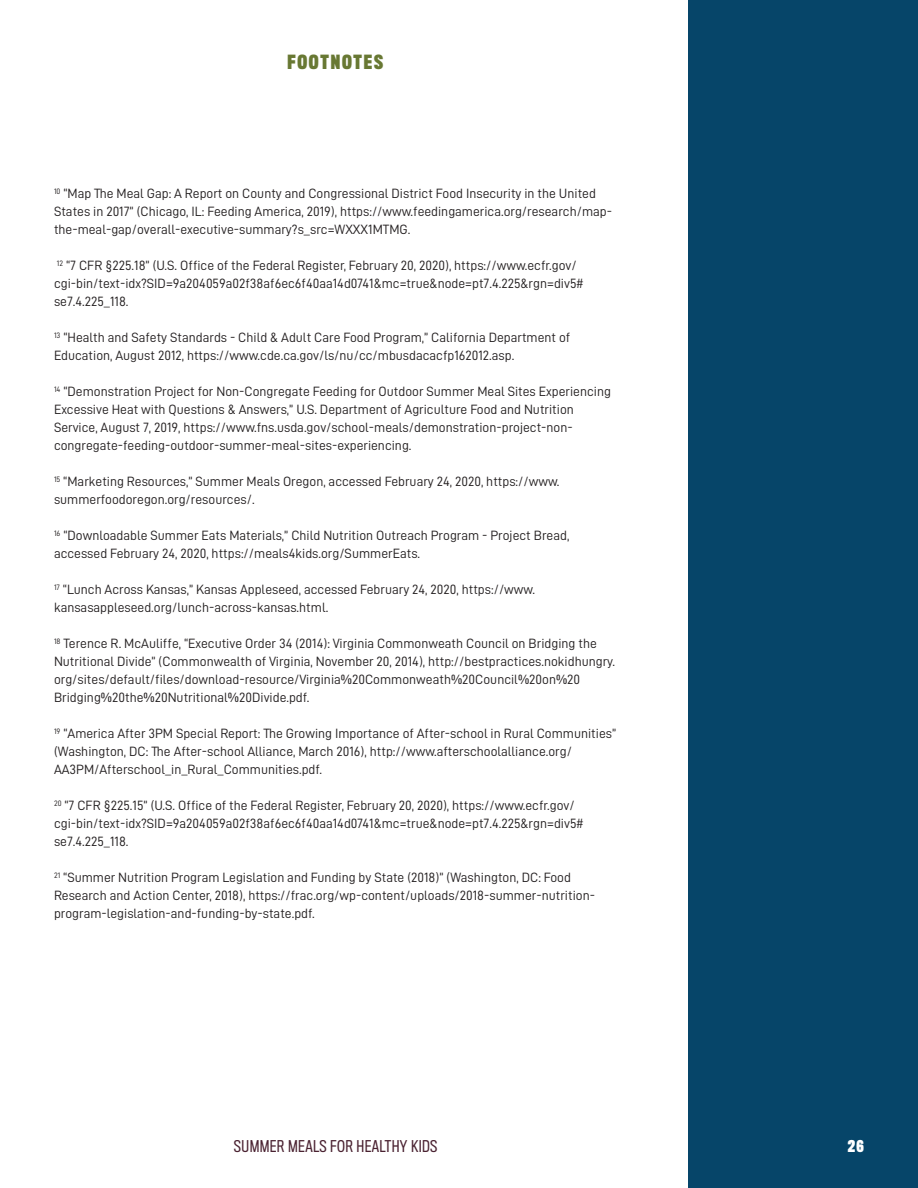
<style>
.page{position:relative;width:918px;height:1188px;background:#fff}
.page>*{position:absolute;margin:0;border:0;box-sizing:border-box;transform-origin:0 0}
.t1{font:700 18px "Titling Gothic FB Comp";letter-spacing:.1em;color:#687833}
.t2{font:15px "Titling Gothic FB Cond";letter-spacing:.025em;color:#4a2231}
.t3{font:700 15px "Titling Gothic FB Comp";color:#fff}
.t4{font:13.5px/18px "D DIN";color:#231f20}
</style>
<div class="page">
<div style="left:688px;top:0;width:230px;height:1188px;background:#064569"></div>
<h1 class="t1" style="left:287px;top:51px;width:87px">FOOTNOTES</h1>
<p class="t4" style="left:54px;top:184px;width:560px"><sup>10</sup> “Map The Meal Gap: A Report on County and Congressional District Food Insecurity in the United<br>States in 2017” (Chicago, IL: Feeding America, 2019), https://www.feedingamerica.org/research/map&shy;the-meal-gap/overall-executive-summary?s_src=WXXX1MTMG.</p>
<p class="t4" style="left:54px;top:256px;width:531px"><sup>12</sup> “7 CFR §225.18” (U.S. Office of the Federal Register, February 20, 2020), https://www.ecfr.gov/ cgi-bin/text-idx?SID=9a204059a02f38af6ec6f40aa14d0741&amp;mc=true&amp;node=pt7.4.225&amp;rgn=div5# se7.4.225_118.</p>
<p class="t4" style="left:54px;top:328px;width:518px"><sup>13</sup> “Health and Safety Standards - Child &amp; Adult Care Food Program,” California Department of<br>Education, August 2012, https://www.cde.ca.gov/ls/nu/cc/mbusdacacfp162012.asp.</p>
<p class="t4" style="left:54px;top:382px;width:559px"><sup>14</sup> “Demonstration Project for Non-Congregate Feeding for Outdoor Summer Meal Sites Experiencing Excessive Heat with Questions &amp; Answers,” U.S. Department of Agriculture Food and Nutrition Service, August 7, 2019, https://www.fns.usda.gov/school-meals/demonstration-project-non&shy;congregate-feeding-outdoor-summer-meal-sites-experiencing.</p>
<p class="t4" style="left:54px;top:472px;width:507px"><sup>15</sup> “Marketing Resources,” Summer Meals Oregon, accessed February 24, 2020, https://www. summerfoodoregon.org/resources/.</p>
<p class="t4" style="left:54px;top:526px;width:517px"><sup>16</sup> “Downloadable Summer Eats Materials,” Child Nutrition Outreach Program - Project Bread, accessed February 24, 2020, https://meals4kids.org/SummerEats.</p>
<p class="t4" style="left:54px;top:580px;width:483px"><sup>17</sup> “Lunch Across Kansas,” Kansas Appleseed, accessed February 24, 2020, https://www. kansasappleseed.org/lunch-across-kansas.html.</p>
<p class="t4" style="left:54px;top:634px;width:562px"><sup>18</sup> Terence R. McAuliffe, “Executive Order 34 (2014): Virginia Commonweath Council on Bridging the Nutritional Divide” (Commonwealth of Virginia, November 20, 2014), http://bestpractices.nokidhungry. org/sites/default/files/download-resource/Virginia%20Commonweath%20Council%20on%20<br>Bridging%20the%20Nutritional%20Divide.pdf.</p>
<p class="t4" style="left:54px;top:724px;width:564px"><sup>19</sup> “America After 3PM Special Report: The Growing Importance of After-school in Rural Communities” (Washington, DC: The After-school Alliance, March 2016), http://www.afterschoolalliance.org/<br>AA3PM/Afterschool_in_Rural_Communities.pdf.</p>
<p class="t4" style="left:54px;top:796px;width:531px"><sup>20</sup> “7 CFR §225.15” (U.S. Office of the Federal Register, February 20, 2020), https://www.ecfr.gov/ cgi-bin/text-idx?SID=9a204059a02f38af6ec6f40aa14d0741&amp;mc=true&amp;node=pt7.4.225&amp;rgn=div5# se7.4.225_118.</p>
<p class="t4" style="left:54px;top:868px;width:543px"><sup>21</sup> “Summer Nutrition Program Legislation and Funding by State (2018)” (Washington, DC: Food<br>Research and Action Center, 2018), https://frac.org/wp-content/uploads/2018-summer-nutrition&shy;program-legislation-and-funding-by-state.pdf.</p>
<p class="t2" style="left:234px;top:1137px;width:205px">SUMMER MEALS FOR HEALTHY KIDS</p>
<p class="t3" style="left:848px;top:1137px;width:18px">26<sup>26</sup></p>
</div>
